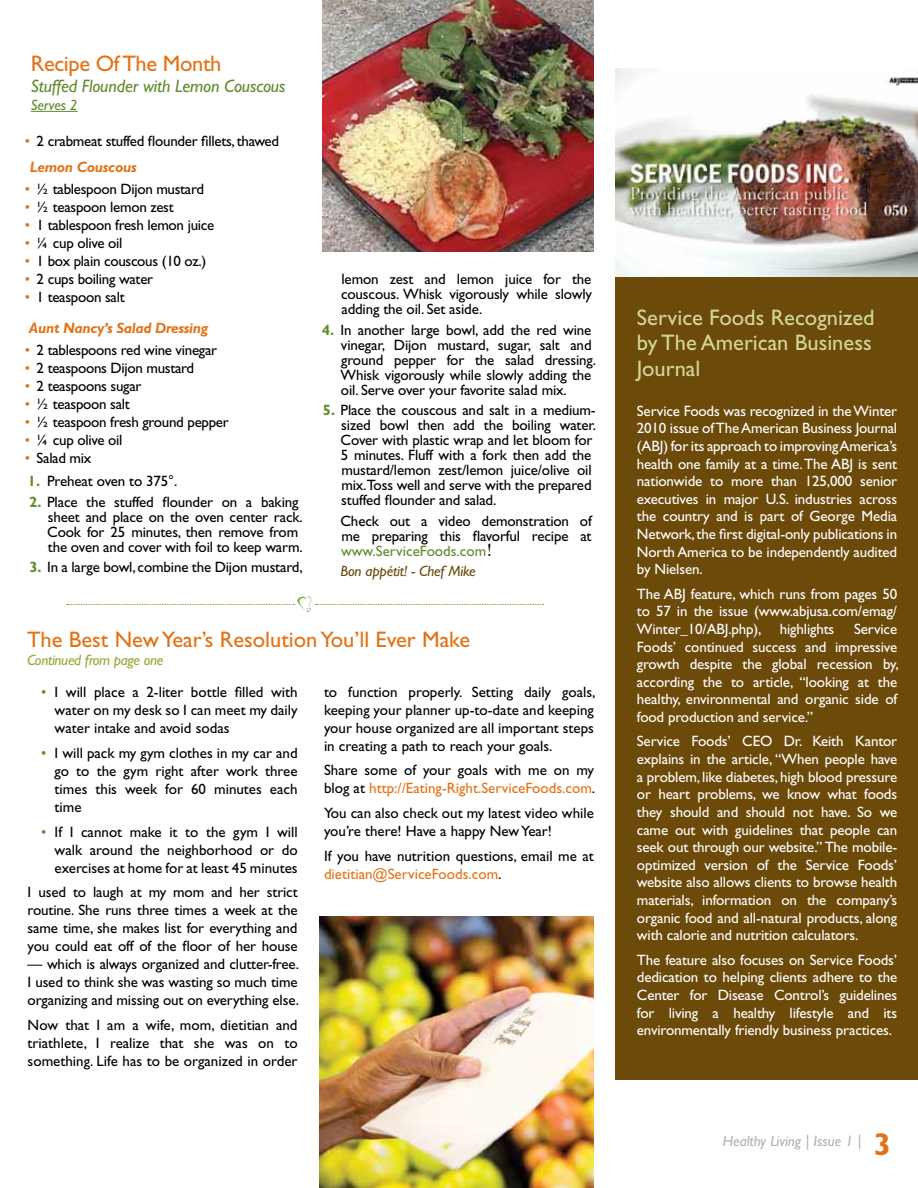
<style>
.page{position:relative;width:918px;height:1188px;background:#fff}
.page>*{position:absolute;margin:0;border:0;box-sizing:border-box;transform-origin:0 0}
.t1{font:22.5px "Gill Sans";color:#e37216}
.t2{font:22.5px/25.5px "Gill Sans";color:#d1d698}
.t3{font:italic 18px "Gill Sans";letter-spacing:-.01em;color:#628b2e}
.t4{font:15px/18px "Gill Sans";letter-spacing:-.01em;color:#000;text-align:justify}
.t5{font:15px/17.7px "Gill Sans";letter-spacing:-.01em;color:#fff;text-align:justify}
.t6{font:italic 700 15px/31.5px "Gill Sans";letter-spacing:-.02em;color:#e37216}
.t7{font:italic 15px "Gill Sans";color:#b1b1b2}
.t8{font:italic 15px "Gill Sans";letter-spacing:-.02em;color:#9aa832}
.t9{font:italic 15px "Gill Sans";letter-spacing:-.01em;color:#6b4a0a}
.t10{font:italic 15px "Gill Sans";letter-spacing:-.01em;color:#628b2e}
.s1{color:#e37216}
.s2{font-weight:700;font-style:italic;color:#e37216}
.s3{font-weight:400;font-style:normal}
.s4{font-weight:400;font-style:normal;color:#000}
.s5{font-weight:700;color:#628b2e}
.s6{color:#628b2e}
.s7{font-family:"Times";font-size:18px}
.s8{font-weight:700;font-style:normal;font-size:31.65px;color:#e37216}
</style>
<div class="page">
<img style="left:320px;top:917px;width:274px;height:271px">
<div style="left:616px;top:276px;width:302px;height:804px;background:#6b4a0a"></div>
<hr style="left:31px;top:111px;width:47px;height:1px;background:#628b2e">
<svg style="left:67px;top:596px;width:476px;height:16px"></svg>
<img style="left:322px;top:0;width:272px;height:252px">
<img style="left:616px;top:69px;width:302px;height:207px">
<h1 class="t1" style="left:31px;top:50px;width:192px">Recipe Of The Month</h1>
<p class="t3" style="left:31px;top:76px;width:256px">Stuffed Flounder with Lemon Couscous</p>
<p class="t10" style="left:31px;top:96px;width:49px">Serves 2</p>
<p class="t4" style="left:30px;top:128px;width:251px;line-height:26.1px;text-indent:-5px"><span class="s1">•</span> 2 crabmeat stuffed flounder fillets, thawed<br><span class="s2">Lemon Couscous</span></p>
<p class="t4" style="left:25px;top:180px;width:181px"><span class="s1">•</span> ½ tablespoon Dijon mustard</p>
<p class="t4" style="left:25px;top:198px;width:150px"><span class="s1">•</span> ½ teaspoon lemon zest</p>
<p class="t4" style="left:25px;top:216px;width:191px"><span class="s1">•</span> 1 tablespoon fresh lemon juice</p>
<p class="t4" style="left:25px;top:234px;width:99px"><span class="s1">•</span> ¼ cup olive oil</p>
<p class="t4" style="left:25px;top:252px;width:183px"><span class="s1">•</span> 1 box plain couscous (10 oz.)</p>
<p class="t4" style="left:25px;top:270px;width:130px"><span class="s1">•</span> 2 cups boiling water</p>
<p class="t6" style="left:25px;top:281px;width:185px"><span class="s3">•</span> <span class="s4">1 teaspoon salt<br></span>Aunt Nancy’s Salad Dressing</p>
<p class="t4" style="left:25px;top:341px;width:194px"><span class="s1">•</span> 2 tablespoons red wine vinegar</p>
<p class="t4" style="left:25px;top:359px;width:171px"><span class="s1">•</span> 2 teaspoons Dijon mustard</p>
<p class="t4" style="left:25px;top:377px;width:118px"><span class="s1">•</span> 2 teaspoons sugar</p>
<p class="t4" style="left:25px;top:395px;width:107px"><span class="s1">•</span> ½ teaspoon salt</p>
<p class="t4" style="left:25px;top:413px;width:205px"><span class="s1">•</span> ½ teaspoon fresh ground pepper</p>
<p class="t4" style="left:25px;top:431px;width:99px"><span class="s1">•</span> ¼ cup olive oil</p>
<p class="t4" style="left:25px;top:449px;width:68px"><span class="s1">•</span> Salad mix</p>
<p class="t4" style="left:28px;top:472px;width:151px"><span class="s5">1.</span> Preheat oven to 375°.</p>
<p class="t4" style="left:47px;top:494px;width:257px;line-height:15px;text-align:left;text-indent:-18px"><span class="s5">2.</span> Place the stuffed flounder on a baking sheet and place on the oven center rack.<br>Cook for 25 minutes, then remove from the oven and cover with foil to keep warm.</p>
<p class="t4" style="left:29px;top:558px;width:275px"><span class="s5">3.</span> In a large bowl, combine the Dijon mustard,</p>
<p class="t4" style="left:341px;top:272px;width:253px;line-height:15px">lemon zest and lemon juice for the couscous. Whisk vigorously while slowly adding the oil. Set aside.</p>
<p class="t4" style="left:341px;top:322px;width:257px;line-height:15px;text-align:left;text-indent:-19px"><span class="s5">4.</span> In another large bowl, add the red wine vinegar, Dijon mustard, sugar, salt and ground pepper for the salad dressing.<br>Whisk vigorously while slowly adding the oil. Serve over your favorite salad mix.</p>
<p class="t4" style="left:341px;top:403px;width:257px;line-height:15px;text-align:left;text-indent:-18px"><span class="s5">5.</span> Place the couscous and salt in a medium&shy;sized bowl then add the boiling water.<br>Cover with plastic wrap and let bloom for 5 minutes. Fluff with a fork then add the mustard/lemon zest/lemon juice/olive oil mix.Toss well and serve with the prepared stuffed flounder and salad.</p>
<p class="t4" style="left:341px;top:513px;width:253px;line-height:15px">Check out a video demonstration of me preparing this flavorful recipe at <span class="s6">www.ServiceFoods.com</span><span class="s7">!</span></p>
<p class="t9" style="left:340px;top:562px;width:137px">Bon appétit! - Chef Mike</p>
<h1 class="t1" style="left:27px;top:626px;width:445px">The Best New Year’s Resolution You’ll Ever Make</h1>
<p class="t8" style="left:27px;top:651px;width:138px">Continued from page one</p>
<p class="t4" style="left:55px;top:683px;width:244px;text-indent:-14px"><span class="s6">•</span> I will place a 2-liter bottle filled with water on my desk so I can meet my daily water intake and avoid sodas</p>
<p class="t4" style="left:55px;top:744px;width:244px;text-indent:-14px"><span class="s6">•</span> I will pack my gym clothes in my car and go to the gym right after work three times this week for 60 minutes each time</p>
<p class="t4" style="left:55px;top:823px;width:245px;text-indent:-14px"><span class="s6">•</span> If I cannot make it to the gym I will walk around the neighborhood or do exercises at home for at least 45 minutes</p>
<p class="t4" style="left:28px;top:883px;width:272px">I used to laugh at my mom and her strict routine. She runs three times a week at the same time, she makes list for everything and you could eat off of the floor of her house</p>
<p class="t4" style="left:28px;top:955px;width:273px">— which is always organized and clutter-free.<br>I used to think she was wasting so much time organizing and missing out on everything else.</p>
<p class="t4" style="left:28px;top:1016px;width:271px">Now that I am a wife, mom, dietitian and triathlete, I realize that she was on to something. Life has to be organized in order</p>
<p class="t4" style="left:324px;top:683px;width:273px">to function properly. Setting daily goals, keeping your planner up-to-date and keeping your house organized are all important steps in creating a path to reach your goals.</p>
<p class="t4" style="left:324px;top:761px;width:273px">Share some of your goals with me on my blog at <span class="s1">http://Eating-Right.ServiceFoods.com</span>.</p>
<p class="t4" style="left:324px;top:804px;width:271px">You can also check out my latest video while you’re there! Have a happy New Year!</p>
<p class="t4" style="left:324px;top:847px;width:271px">If you have nutrition questions, email me at <span class="s1">dietitian@ServiceFoods.com</span>.</p>
<h1 class="t2" style="left:637px;top:304px;width:239px">Service Foods Recognized by The American Business<br>Journal</h1>
<p class="t5" style="left:637px;top:402px;width:262px">Service Foods was recognized in the Winter 2010 issue of The American Business Journal (ABJ) for its approach to improving America’s health one family at a time. The ABJ is sent nationwide to more than 125,000 senior executives in major U.S. industries across the country and is part of George Media Network, the first digital-only publications in North America to be independently audited by Nielsen.</p>
<p class="t5" style="left:637px;top:585px;width:262px">The ABJ feature, which runs from pages 50 to 57 in the issue (www.abjusa.com/emag/ Winter_10/ABJ.php), highlights</p>
<p class="t5" style="left:637px;top:620px;width:263px;text-indent:217px">Service Foods’ continued success and impressive growth despite the global recession by, according the to article, “looking at the healthy, environmental and organic side of food production and service.”</p>
<p class="t5" style="left:637px;top:733px;width:262px">Service Foods’ CEO Dr. Keith Kantor explains in the article, “When people have a problem, like diabetes, high blood pressure or heart problems, we know what foods they should and should not have. So we came out with guidelines that people can seek out through our website.” The mobile&shy;optimized version of the Service Foods’ website also allows clients to browse health materials, information on the company’s organic food and all-natural products, along with calorie and nutrition calculators.</p>
<p class="t5" style="left:637px;top:951px;width:262px">The feature also focuses on Service Foods’ dedication to helping clients adhere to the Center for Disease Control’s guidelines for living a healthy lifestyle and its environmentally friendly business practices.</p>
<p class="t7" style="left:723px;top:1133px;width:170px">Healthy Living | Issue 1 | <span class="s8">3</span></p>
</div>
